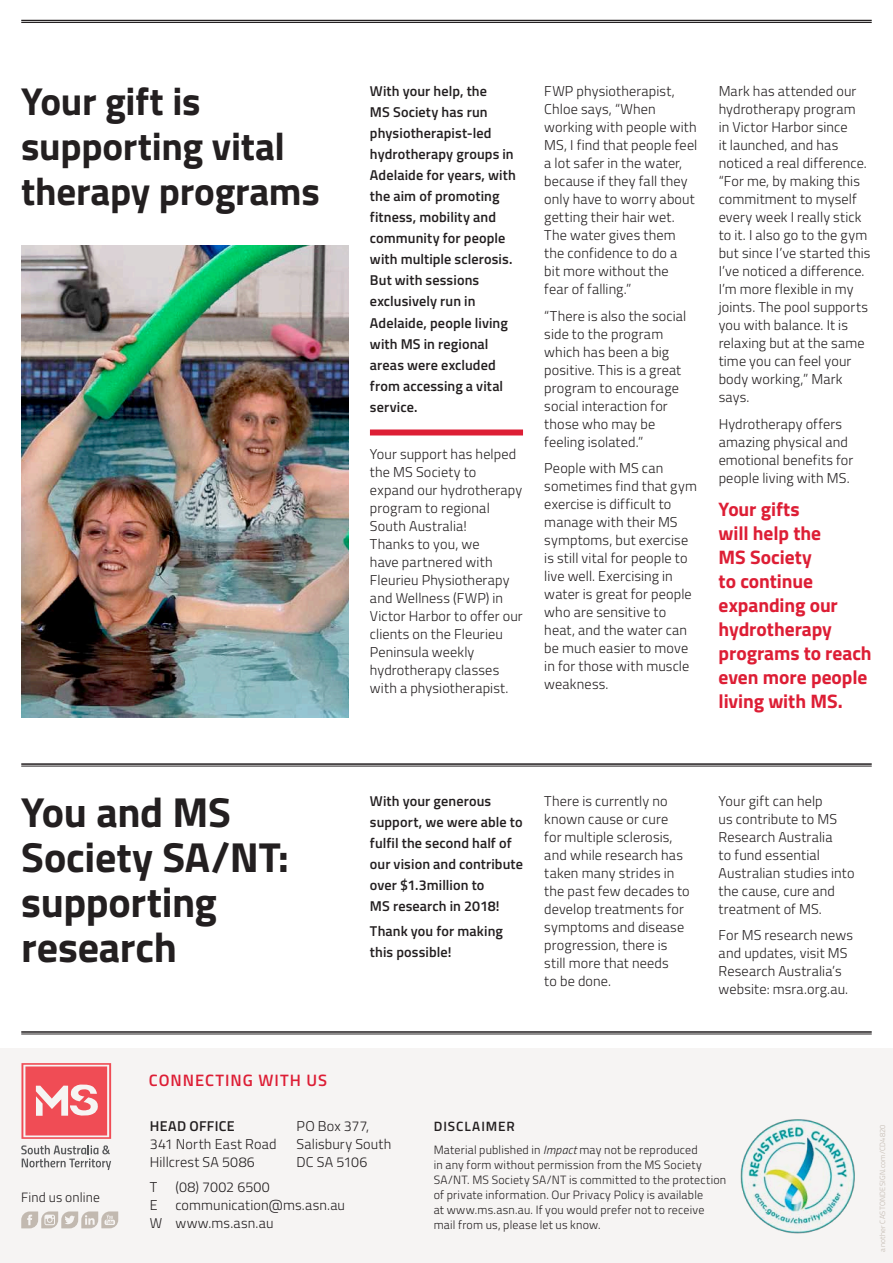
<style>
.page{position:relative;width:893px;height:1263px;background:#fff}
.page>*{position:absolute;margin:0;border:0;box-sizing:border-box;transform-origin:0 0}
.t1{font:700 42px/45px "Titillium";letter-spacing:-.005em;color:#231f20}
.t2{font:700 39px/45px "Titillium";letter-spacing:-.01em;color:#231f20}
.t3{font:700 19.5px/24px "Titillium";letter-spacing:-.005em;color:#dd1e35}
.t4{font:600 16.5px "Titillium";letter-spacing:.06em;color:#dd1e35}
.t5{font:300 14.25px/18px "Titillium";letter-spacing:.01em;color:#231f20}
.t6{font:600 14.25px/21px "Titillium";letter-spacing:.01em;color:#231f20}
.t7{font:300 13.5px "Titillium";letter-spacing:.005em;color:#231f20}
.t8{font:600 13.5px "Titillium";letter-spacing:.07em;color:#231f20}
.t9{font:300 12px/15px "Titillium";letter-spacing:.015em;color:#231f20}
.t10{font:300 7.5px "Titillium";letter-spacing:.025em;color:#c2b9b0}
.s1{font-style:italic}
</style>
<div class="page">
<hr style="left:21px;top:20px;width:851px;height:1px;background:#231f20">
<hr style="left:21px;top:22px;width:851px;height:1px;background:#231f20">
<hr style="left:21px;top:1031px;width:851px;height:2px;background:#231f20">
<hr style="left:21px;top:1034px;width:851px;height:1px;background:#231f20">
<hr style="left:21px;top:763px;width:851px;height:2px;background:#231f20">
<hr style="left:21px;top:766px;width:851px;height:1px;background:#231f20">
<div style="left:0;top:1048px;width:893px;height:215px;background:#f6f4f3"></div>
<img style="left:21px;top:245px;width:328px;height:472px">
<img style="left:740px;top:1119px;width:115px;height:115px">
<svg style="left:21px;top:1063px;width:90px;height:76px"></svg>
<svg style="left:21px;top:1145px;width:90px;height:25px"></svg>
<svg style="left:21px;top:1211px;width:97px;height:17px"></svg>
<div style="left:370px;top:429px;width:153px;height:6px;background:#dd1e35"></div>
<h2 class="t2" style="left:21px;top:77px;width:300px">Your gift is supporting vital therapy programs</h2>
<p class="t6" style="left:370px;top:80px;width:147px">With your help, the<br>MS Society has run physiotherapist-led hydrotherapy groups in<br>Adelaide for years, with the aim of promoting fitness, mobility and community for people with multiple sclerosis.<br>But with sessions exclusively run in<br>Adelaide, people living with MS in regional areas were excluded from accessing a vital service.</p>
<p class="t5" style="left:370px;top:444px;width:154px">Your support has helped the MS Society to expand our hydrotherapy program to regional<br>South Australia!<br>Thanks to you, we<br>have partnered with<br>Fleurieu Physiotherapy and Wellness (FWP) in<br>Victor Harbor to offer our clients on the Fleurieu<br>Peninsula weekly hydrotherapy classes with a physiotherapist.</p>
<p class="t5" style="left:544px;top:82px;width:155px">FWP physiotherapist,<br>Chloe says, “When working with people with<br>MS, I find that people feel a lot safer in the water, because if they fall they only have to worry about getting their hair wet.<br>The water gives them the confidence to do a<br>bit more without the<br>fear of falling.”</p>
<p class="t5" style="left:544px;top:306px;width:143px">“There is also the social side to the program which has been a big positive. This is a great program to encourage social interaction for those who may be feeling isolated.”</p>
<p class="t5" style="left:544px;top:459px;width:154px">People with MS can sometimes find that gym exercise is difficult to manage with their MS symptoms, but exercise is still vital for people to live well. Exercising in water is great for people who are sensitive to heat, and the water can be much easier to move in for those with muscle weakness.</p>
<p class="t5" style="left:719px;top:82px;width:153px">Mark has attended our hydrotherapy program<br>in Victor Harbor since<br>it launched, and has noticed a real difference. “For me, by making this commitment to myself every week I really stick to it. I also go to the gym but since I’ve started this<br>I’ve noticed a difference.<br>I’m more flexible in my joints. The pool supports you with balance. It is relaxing but at the same time you can feel your body working,” Mark says.</p>
<p class="t5" style="left:719px;top:414px;width:136px">Hydrotherapy offers amazing physical and emotional benefits for people living with MS.</p>
<h3 class="t3" style="left:719px;top:496px;width:155px">Your gifts<br>will help the<br>MS Society<br>to continue expanding our hydrotherapy programs to reach even more people living with MS.</h3>
<h1 class="t1" style="left:21px;top:787px;width:269px">You and MS<br>Society SA/NT: supporting research</h1>
<p class="t6" style="left:370px;top:790px;width:155px">With your generous support, we were able to fulfil the second half of our vision and contribute over $1.3million to<br>MS research in 2018!</p>
<p class="t6" style="left:370px;top:920px;width:135px">Thank you for making this possible!</p>
<p class="t5" style="left:544px;top:791px;width:147px">There is currently no known cause or cure<br>for multiple sclerosis, and while research has taken many strides in the past few decades to develop treatments for symptoms and disease progression, there is still more that needs<br>to be done.</p>
<p class="t5" style="left:719px;top:791px;width:137px">Your gift can help<br>us contribute to MS<br>Research Australia<br>to fund essential<br>Australian studies into the cause, cure and treatment of MS.</p>
<p class="t5" style="left:719px;top:926px;width:136px">For MS research news and updates, visit MS<br>Research Australia’s website: msra.org.au.</p>
<p class="t7" style="left:21px;top:1187px;width:80px">Find us online</p>
<p class="t4" style="left:149px;top:1068px;width:180px">CONNECTING WITH US</p>
<p class="t6" style="left:150px;top:1115px;width:86px">HEAD OFFICE</p>
<p class="t5" style="left:150px;top:1134px;width:128px">341 North East Road<br>Hillcrest SA 5086</p>
<p class="t5" style="left:297px;top:1116px;width:96px">PO Box 377,<br>Salisbury South<br>DC SA 5106</p>
<p class="t5" style="left:150px;top:1178px;width:197px;text-indent:25px">(08) 7002 6500<br>E communication@ms.asn.au<br>W www.ms.asn.au</p>
<p class="t5" style="left:150px;top:1178px;width:9px">T</p>
<p class="t8" style="left:434px;top:1116px;width:83px">DISCLAIMER</p>
<p class="t9" style="left:434px;top:1142px;width:294px">Material published in <span class="s1">Impact</span> may not be reproduced<br>in any form without permission from the MS Society SA/NT. MS Society SA/NT is committed to the protection of private information. Our Privacy Policy is available<br>at www.ms.asn.au. If you would prefer not to receive mail from us, please let us know.</p>
<p class="t10" style="left:877px;top:1251px;width:129px;rotate:-90deg">another CASTONDESIGN.com/CD4820</p>
</div>
